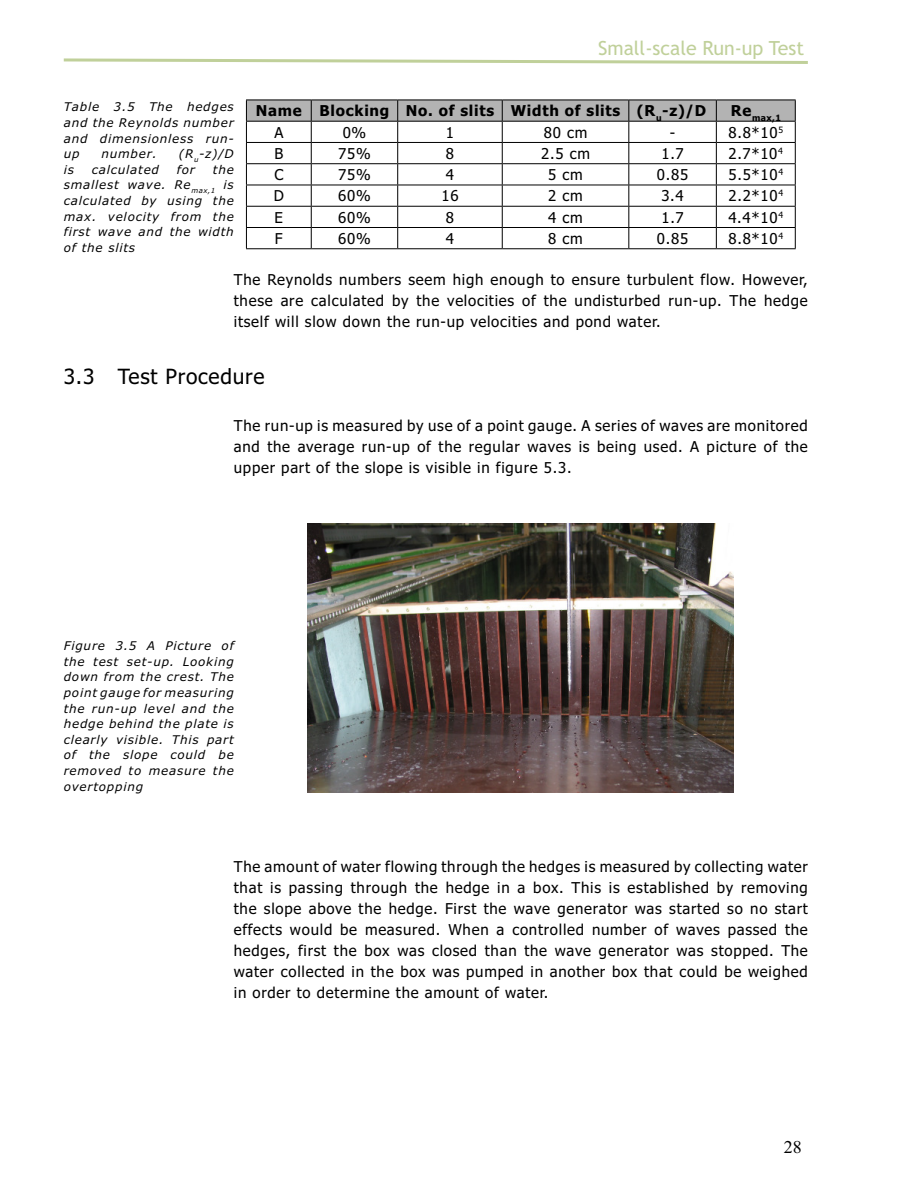
<style>
.page{position:relative;width:918px;height:1188px;background:#fff}
.page>*{position:absolute;margin:0;border:0;box-sizing:border-box;transform-origin:0 0}
.t1{font:21px "Tahoma";letter-spacing:.035em;color:#000}
.t2{font:19.5px "Trebuchet MS";color:#c0d09a}
.t3{font:18px "Times New Roman";color:#000}
.t4{font:15px/21px "Tahoma";letter-spacing:.05em;color:#000;text-align:justify}
.t5{font:700 15px "Tahoma";letter-spacing:.05em;color:#000}
.t6{font:italic 12px/15.6px "Verdana";letter-spacing:.06em;color:#000;text-align:justify}
.t7{font:700 8.7px "Tahoma";color:#000}
</style>
<div class="page">
<svg style="left:63px;top:58px;width:745px;height:6px"></svg>
<svg style="left:246px;top:100px;width:550px;height:148px"></svg>
<hr style="left:246px;top:248px;width:65px;height:1px;background:#000">
<hr style="left:311px;top:248px;width:87px;height:1px;background:#000">
<hr style="left:398px;top:248px;width:104px;height:1px;background:#000">
<hr style="left:502px;top:248px;width:127px;height:1px;background:#000">
<hr style="left:629px;top:248px;width:87px;height:1px;background:#000">
<hr style="left:716px;top:248px;width:80px;height:1px;background:#000">
<img style="left:307px;top:523px;width:427px;height:270px">
<p class="t6" style="left:64px;top:100px;width:172px">Table 3.5 The hedges and the Reynolds number and dimensionless run&shy;up</p>
<p class="t6" style="left:102px;top:147px;width:57px">number.</p>
<p class="t6" style="left:179px;top:147px;width:56px">(R<sub>u</sub>-z)/D</p>
<p class="t6" style="left:64px;top:163px;width:12px">is</p>
<p class="t6" style="left:92px;top:163px;width:69px">calculated</p>
<p class="t6" style="left:177px;top:163px;width:20px">for</p>
<p class="t6" style="left:64px;top:163px;width:172px;text-indent:149px">the smallest wave. Re<sub>max,1</sub> is calculated by using the max. velocity from the first wave and the width of the slits</p>
<h2 class="t2" style="left:598px;top:41px;width:207px">Small-scale Run-up Test</h2>
<p class="t5" style="left:256px;top:105px;width:452px">Name Blocking No. of slits Width of slits (R<sub>u</sub>-z)/D</p>
<p class="t7" style="left:731px;top:115px;width:52px"><sup>Re</sup>max,1</p>
<p class="t4" style="left:274px;top:123px;width:10px">A</p>
<p class="t4" style="left:343px;top:123px;width:25px">0%</p>
<p class="t4" style="left:446px;top:123px;width:10px">1</p>
<p class="t4" style="left:544px;top:123px;width:45px">80 cm</p>
<p class="t4" style="left:670px;top:123px;width:7px">-</p>
<p class="t4" style="left:728px;top:123px;width:56px">8.8*10<sup>5</sup></p>
<p class="t4" style="left:274px;top:144px;width:10px">B</p>
<p class="t4" style="left:338px;top:144px;width:34px">75%</p>
<p class="t4" style="left:446px;top:144px;width:10px">8</p>
<p class="t4" style="left:541px;top:144px;width:50px">2.5 cm</p>
<p class="t4" style="left:662px;top:144px;width:24px">1.7</p>
<p class="t4" style="left:729px;top:144px;width:56px">2.7*10<sup>4</sup></p>
<p class="t4" style="left:274px;top:165px;width:11px">C</p>
<p class="t4" style="left:338px;top:165px;width:34px">75%</p>
<p class="t4" style="left:446px;top:165px;width:10px">4</p>
<p class="t4" style="left:548px;top:165px;width:36px">5 cm</p>
<p class="t4" style="left:657px;top:165px;width:33px">0.85</p>
<p class="t4" style="left:728px;top:165px;width:56px">5.5*10<sup>4</sup></p>
<p class="t4" style="left:274px;top:187px;width:12px">D</p>
<p class="t4" style="left:338px;top:187px;width:34px">60%</p>
<p class="t4" style="left:441px;top:187px;width:19px">16</p>
<p class="t4" style="left:548px;top:187px;width:36px">2 cm</p>
<p class="t4" style="left:661px;top:187px;width:24px">3.4</p>
<p class="t4" style="left:728px;top:187px;width:56px">2.2*10<sup>4</sup></p>
<p class="t4" style="left:275px;top:208px;width:10px">E</p>
<p class="t4" style="left:338px;top:208px;width:34px">60%</p>
<p class="t4" style="left:446px;top:208px;width:10px">8</p>
<p class="t4" style="left:548px;top:208px;width:36px">4 cm</p>
<p class="t4" style="left:662px;top:208px;width:24px">1.7</p>
<p class="t4" style="left:729px;top:208px;width:56px">4.4*10<sup>4</sup></p>
<p class="t4" style="left:275px;top:229px;width:9px">F</p>
<p class="t4" style="left:338px;top:229px;width:34px">60%</p>
<p class="t4" style="left:446px;top:229px;width:10px">4</p>
<p class="t4" style="left:548px;top:229px;width:36px">8 cm</p>
<p class="t4" style="left:657px;top:229px;width:33px">0.85</p>
<p class="t4" style="left:728px;top:229px;width:56px">8.8*10<sup>4</sup></p>
<p class="t4" style="left:234px;top:270px;width:576px">The Reynolds numbers seem high enough to ensure turbulent flow. However, these are calculated by the velocities of the undisturbed run-up. The hedge itself will slow down the run-up velocities and pond water.</p>
<h1 class="t1" style="left:64px;top:368px;width:202px">3.3 Test Procedure</h1>
<p class="t4" style="left:234px;top:416px;width:576px">The run-up is measured by use of a point gauge. A series of waves are monitored and the average run-up of the regular waves is being used. A picture of the upper part of the slope is visible in figure 5.3.</p>
<p class="t6" style="left:64px;top:639px;width:172px">Figure 3.5 A Picture of the test set-up. Looking down from the crest. The point gauge for measuring the run-up level and the hedge behind the plate is clearly visible. This part of the slope could be removed to measure the overtopping</p>
<p class="t4" style="left:234px;top:857px;width:576px">The amount of water flowing through the hedges is measured by collecting water that is passing through the hedge in a box. This is established by removing the slope above the hedge. First the wave generator was started so no start effects would be measured. When a controlled number of waves passed the hedges, first the box was closed than the wave generator was stopped. The water collected in the box was pumped in another box that could be weighed in order to determine the amount of water.</p>
<p class="t3" style="left:784px;top:1141px;width:19px">28</p>
</div>
